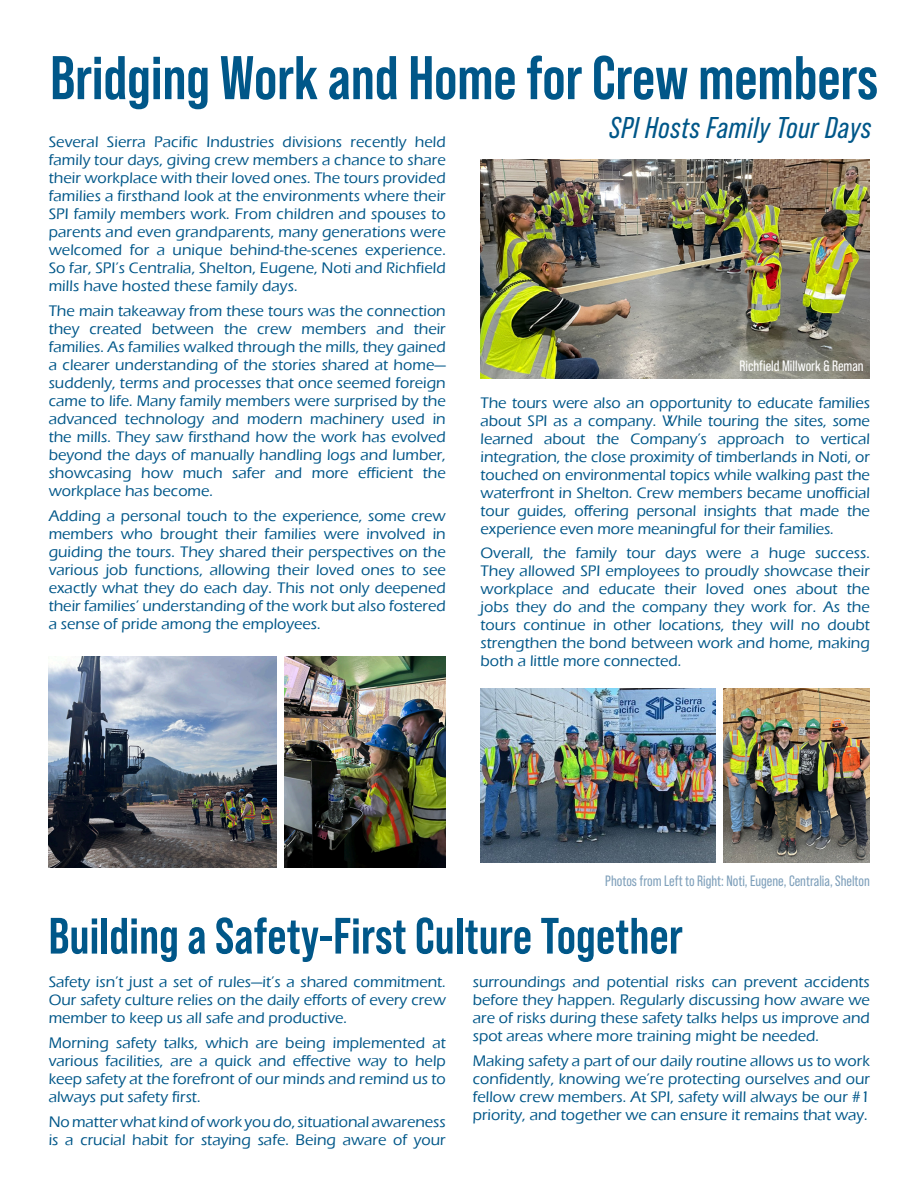
<style>
.page{position:relative;width:918px;height:1188px;background:#fff}
.page>*{position:absolute;margin:0;border:0;box-sizing:border-box;transform-origin:0 0}
.Inner_Page_Headline_style_2{font:700 61.5px "Bebas Neue Pro";color:#005789}
.Inner_Page_Headline_style_2-2{font:700 51px "Bebas Neue Pro";letter-spacing:.005em;color:#005789}
.Inner_Page_Headline_style_2-3{font:italic 30px "Bebas Neue Pro";letter-spacing:.025em;color:#005789}
.t1{font:500 15.75px/18px "Eras ITC";color:#005789;text-align:justify}
.t2{font:15px "Bebas Neue Pro";color:#7fa0bb}
.t3{font:15px "Bebas Neue Pro";color:#fff}
</style>
<div class="page">
<img style="left:481px;top:160px;width:389px;height:218px">
<img style="left:481px;top:688px;width:235px;height:175px">
<img style="left:723px;top:688px;width:147px;height:175px">
<img style="left:49px;top:657px;width:227px;height:211px">
<img style="left:285px;top:656px;width:161px;height:212px">
<p class="Inner_Page_Headline_style_2" style="left:50px;top:43px;width:829px">Bridging Work and Home for Crew members</p>
<p class="t1" style="left:49px;top:133px;width:399px">Several Sierra Pacific Industries divisions recently held family tour days, giving crew members a chance to share their workplace with their loved ones. The tours provided families a firsthand look at the environments where their SPI family members work. From children and spouses to parents and even grandparents, many generations were welcomed for a unique behind-the-scenes experience.<br>So far, SPI’s Centralia, Shelton, Eugene, Noti and Richfield mills have hosted these family days.</p>
<p class="t1" style="left:49px;top:302px;width:399px">The main takeaway from these tours was the connection they created between the crew members and their families. As families walked through the mills, they gained a clearer understanding of the stories shared at home— suddenly, terms and processes that once seemed foreign came to life. Many family members were surprised by the advanced technology and modern machinery used in the mills. They saw firsthand how the work has evolved beyond the days of manually handling logs and lumber, showcasing how much safer and more efficient the workplace has become.</p>
<p class="t1" style="left:49px;top:507px;width:399px">Adding a personal touch to the experience, some crew members who brought their families were involved in guiding the tours. They shared their perspectives on the various job functions, allowing their loved ones to see exactly what they do each day. This not only deepened their families’ understanding of the work but also fostered a sense of pride among the employees.</p>
<p class="Inner_Page_Headline_style_2-3" style="left:610px;top:111px;width:263px">SPI Hosts Family Tour Days</p>
<p class="t3" style="left:740px;top:358px;width:126px">Richfield Millwork &amp; Reman</p>
<p class="t1" style="left:481px;top:394px;width:391px">The tours were also an opportunity to educate families about SPI as a company. While touring the sites, some learned about the Company’s approach to vertical integration, the close proximity of timberlands in Noti, or touched on environmental topics while walking past the waterfront in Shelton. Crew members became unofficial tour guides, offering personal insights that made the experience even more meaningful for their families.</p>
<p class="t1" style="left:481px;top:544px;width:391px">Overall, the family tour days were a huge success.<br>They allowed SPI employees to proudly showcase their workplace and educate their loved ones about the jobs they do and the company they work for. As the tours continue in other locations, they will no doubt strengthen the bond between work and home, making both a little more connected.</p>
<p class="t2" style="left:605px;top:873px;width:266px">Photos from Left to Right: Noti, Eugene, Centralia, Shelton</p>
<p class="Inner_Page_Headline_style_2-2" style="left:49px;top:907px;width:636px">Building a Safety-First Culture Together</p>
<p class="t1" style="left:49px;top:973px;width:399px">Safety isn’t just a set of rules—it’s a shared commitment.<br>Our safety culture relies on the daily efforts of every crew member to keep us all safe and productive.</p>
<p class="t1" style="left:49px;top:1034px;width:399px">Morning safety talks, which are being implemented at various facilities, are a quick and effective way to help keep safety at the forefront of our minds and remind us to always put safety first.</p>
<p class="t1" style="left:49px;top:1113px;width:399px">No matter what kind of work you do, situational awareness is a crucial habit for staying safe. Being aware of your</p>
<p class="t1" style="left:473px;top:973px;width:399px">surroundings and potential risks can prevent accidents before they happen. Regularly discussing how aware we are of risks during these safety talks helps us improve and spot areas where more training might be needed.</p>
<p class="t1" style="left:473px;top:1052px;width:399px">Making safety a part of our daily routine allows us to work confidently, knowing we’re protecting ourselves and our fellow crew members. At SPI, safety will always be our #1 priority, and together we can ensure it remains that way.</p>
</div>
